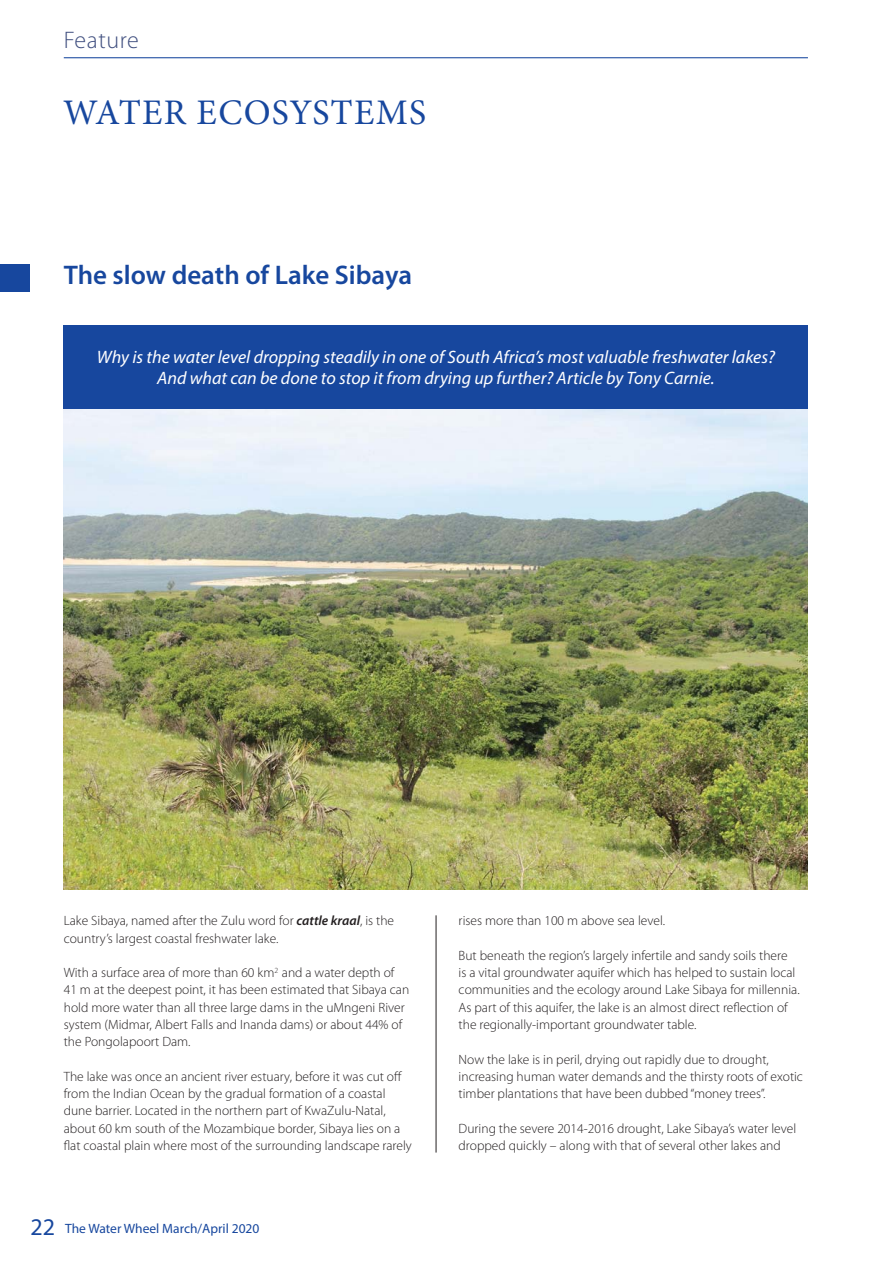
<style>
.page{position:relative;width:893px;height:1263px;background:#fff}
.page>*{position:absolute;margin:0;border:0;box-sizing:border-box;transform-origin:0 0}
.t1{font:36px "Minion Pro";letter-spacing:.035em;color:#17479e}
.t2{font:600 27px "Myriad Pro";color:#17479e}
.t3{font:300 24px "Myriad Pro";letter-spacing:.025em;color:#415080}
.t4{font:italic 18px/21px "Myriad Pro";color:#fff;text-align:center}
.t5{font:300 13.5px/17.2px "Myriad Pro";color:#231f20}
.t6{font:13.5px "Myriad Pro";color:#17479e}
.s1{font-weight:600;font-style:italic}
.s2{font-size:24px}
</style>
<div class="page">
<hr style="left:64px;top:57px;width:744px;height:1px;background:#17479e">
<img style="left:64px;top:409px;width:744px;height:481px">
<hr style="left:436px;top:915px;width:1px;height:237px;background:#231f20">
<div style="left:63px;top:325px;width:745px;height:84px;background:#17479e"></div>
<div style="left:0;top:264px;width:29px;height:28px;background:#17479e"></div>
<h3 class="t3" style="left:64px;top:31px;width:77px">Feature</h3>
<h1 class="t1" style="left:63px;top:91px;width:364px">WATER ECOSYSTEMS</h1>
<h2 class="t2" style="left:64px;top:265px;width:350px">The slow death of Lake Sibaya</h2>
<h3 class="t4" style="left:97px;top:349px;width:680px">Why is the water level dropping steadily in one of South Africa’s most valuable freshwater lakes?<br>And what can be done to stop it from drying up further? Article by Tony Carnie.</h3>
<p class="t5" style="left:64px;top:914px;width:332px">Lake Sibaya, named after the Zulu word for <span class="s1">cattle kraal</span>, is the country’s largest coastal freshwater lake.</p>
<p class="t5" style="left:64px;top:965px;width:347px">With a surface area of more than 60 km<sup>2</sup> and a water depth of 41 m at the deepest point, it has been estimated that Sibaya can hold more water than all three large dams in the uMngeni River system (Midmar, Albert Falls and Inanda dams) or about 44% of the Pongolapoort Dam.</p>
<p class="t5" style="left:64px;top:1069px;width:350px">The lake was once an ancient river estuary, before it was cut off from the Indian Ocean by the gradual formation of a coastal dune barrier. Located in the northern part of KwaZulu-Natal, about 60 km south of the Mozambique border, Sibaya lies on a flat coastal plain where most of the surrounding landscape rarely</p>
<p class="t6" style="left:30px;top:1223px;width:230px"><span class="s2">22</span> The Water Wheel March/April 2020</p>
<p class="t5" style="left:459px;top:914px;width:208px">rises more than 100 m above sea level.</p>
<p class="t5" style="left:459px;top:948px;width:343px">But beneath the region’s largely infertile and sandy soils there<br>is a vital groundwater aquifer which has helped to sustain local communities and the ecology around Lake Sibaya for millennia.<br>As part of this aquifer, the lake is an almost direct reflection of the regionally-important groundwater table.</p>
<p class="t5" style="left:459px;top:1052px;width:346px">Now the lake is in peril, drying out rapidly due to drought, increasing human water demands and the thirsty roots of exotic timber plantations that have been dubbed “money trees”.</p>
<p class="t5" style="left:459px;top:1121px;width:339px">During the severe 2014-2016 drought, Lake Sibaya’s water level dropped quickly – along with that of several other lakes and</p>
</div>
